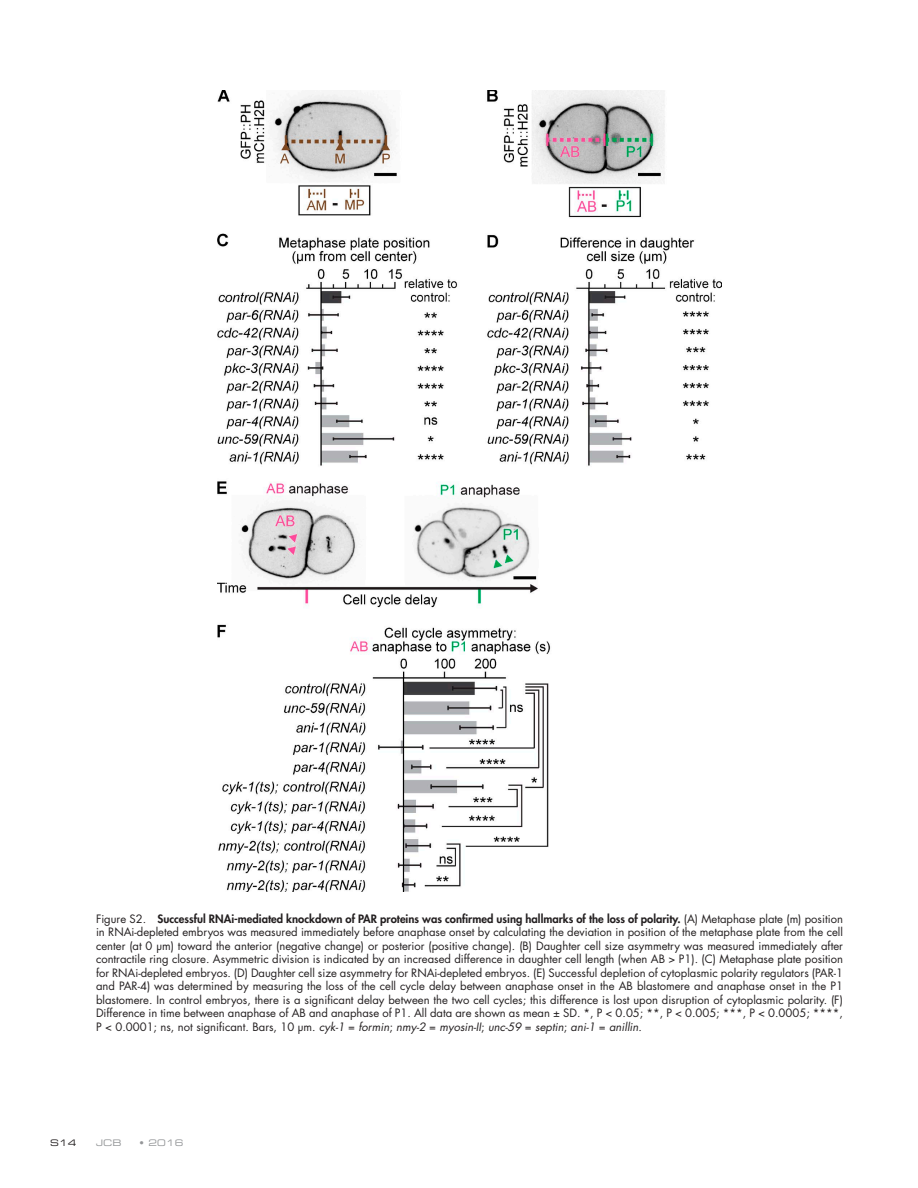
<style>
.page{position:relative;width:918px;height:1188px;background:#fff}
.page>*{position:absolute;margin:0;border:0;box-sizing:border-box;transform-origin:0 0}
.t1{font:11.25px/13.5px "Futura Std";color:#231f20;text-align:justify}
.t2{font:9px "Eurostile LT Std Ex 2";letter-spacing:.01em;color:#949698}
.t3{font:9px "Eurostile LT Std Ex 2";color:#231f20}
.s1{font-weight:800}
.s2{font-style:italic}
</style>
<div class="page">
<img style="left:218px;top:90px;width:504px;height:801px">
<p class="t1" style="left:96px;top:912px;width:749px">Figure S2. <span class="s1">Successful RNAi-mediated knockdown of PAR proteins was confirmed using hallmarks of the loss of polarity.</span> (A) Metaphase plate (m) position in RNAi-depleted embryos was measured immediately before anaphase onset by calculating the deviation in position of the metaphase plate from the cell center (at 0 µm) toward the anterior (negative change) or posterior (positive change). (B) Daughter cell size asymmetry was measured immediately after contractile ring closure. Asymmetric division is indicated by an increased difference in daughter cell length (when AB &gt; P1). (C) Metaphase plate position for RNAi-depleted embryos. (D) Daughter cell size asymmetry for RNAi-depleted embryos. (E) Successful depletion of cytoplasmic polarity regulators (PAR-1 and PAR-4) was determined by measuring the loss of the cell cycle delay between anaphase onset in the AB blastomere and anaphase onset in the P1 blastomere. In control embryos, there is a significant delay between the two cell cycles; this difference is lost upon disruption of cytoplasmic polarity. (F)<br>Difference in time between anaphase of AB and anaphase of P1. All data are shown as mean ± SD. *, P &lt; 0.05; **, P &lt; 0.005; ***, P &lt; 0.0005; ****, P &lt; 0.0001; ns, not significant. Bars, 10 µm. <span class="s2">cyk-1</span> = <span class="s2">formin</span>; <span class="s2">nmy-2</span> = <span class="s2">myosin-II</span>; <span class="s2">unc-59</span> = <span class="s2">septin</span>; <span class="s2">ani-1</span> = <span class="s2">anillin</span>.</p>
<p class="t3" style="left:50px;top:1136px;width:28px">S14</p>
<p class="t2" style="left:96px;top:1136px;width:27px">JCB</p>
<p class="t2" style="left:139px;top:1136px;width:45px">• 2016</p>
</div>
